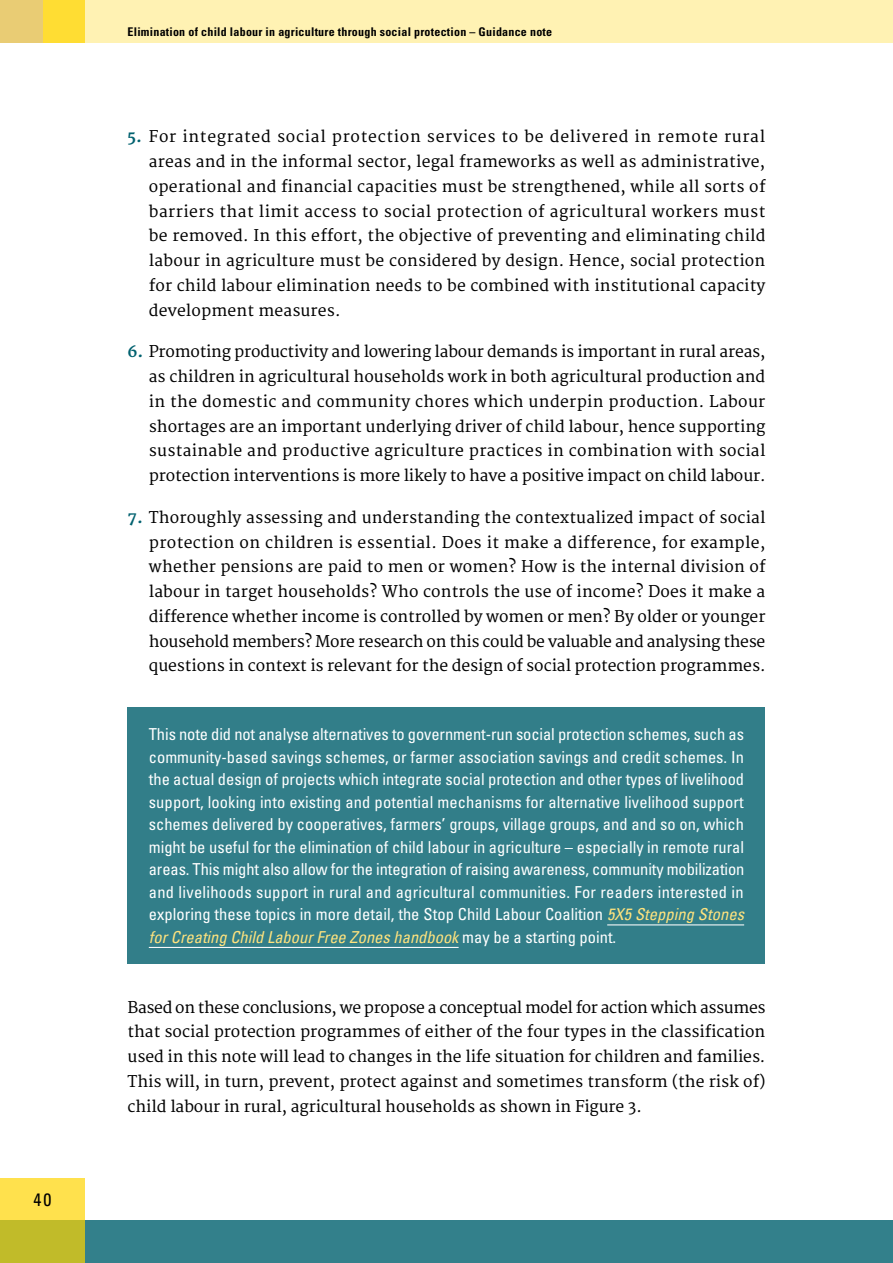
<style>
.page{position:relative;width:893px;height:1263px;background:#fff}
.page>*{position:absolute;margin:0;border:0;box-sizing:border-box;transform-origin:0 0}
.t1{font:condensed 18px "Univers LT Std";color:#000}
.t2{font:condensed 16.5px/22.5px "Univers LT Std";letter-spacing:.005em;color:#fff;text-align:justify}
.t3{font:italic condensed 16.5px "Univers LT";color:#ffe37e}
.t4{font:15.75px/24.8px "Merriweather";letter-spacing:-.005em;color:#000;text-align:justify}
.t5{font:700 condensed 12px "Univers LT Std";letter-spacing:.02em;color:#000}
.s1{font-weight:700;color:#00616f}
.s2{font-family:"Univers LT";font-style:italic;color:#ffe37e}
.s3{font-family:"Univers LT Std";font-style:normal;color:#fff}
</style>
<div class="page">
<div style="left:43px;top:0;width:42px;height:43px;background:#fd3"></div>
<div style="left:0;top:0;width:43px;height:43px;background:#e9cc74"></div>
<div style="left:85px;top:0;width:808px;height:43px;background:#fff2b3"></div>
<div style="left:0;top:1220px;width:893px;height:43px;background:#33808b"></div>
<svg style="left:0;top:1178px;width:85px;height:85px;background:#dfcd3a"></svg>
<div style="left:128px;top:707px;width:637px;height:257px;background:#327e89"></div>
<hr style="left:607px;top:924px;width:137px;height:1px;background:#fff">
<hr style="left:149px;top:947px;width:310px;height:1px;background:#fff">
<p class="t1" style="left:34px;top:1188px;width:19px">40</p>
<p class="t5" style="left:128px;top:24px;width:426px">Elimination of child labour in agriculture through social protection – Guidance note</p>
<p class="t4" style="left:149px;top:125px;width:618px;text-indent:-21px"><span class="s1">5.</span> For integrated social protection services to be delivered in remote rural areas and in the informal sector, legal frameworks as well as administrative, operational and financial capacities must be strengthened, while all sorts of barriers that limit access to social protection of agricultural workers must be removed. In this effort, the objective of preventing and eliminating child labour in agriculture must be considered by design. Hence, social protection for child labour elimination needs to be combined with institutional capacity development measures.</p>
<p class="t4" style="left:149px;top:340px;width:618px;text-indent:-21px"><span class="s1">6.</span> Promoting productivity and lowering labour demands is important in rural areas, as children in agricultural households work in both agricultural production and in the domestic and community chores which underpin production. Labour shortages are an important underlying driver of child labour, hence supporting sustainable and productive agriculture practices in combination with social protection interventions is more likely to have a positive impact on child labour.</p>
<p class="t4" style="left:149px;top:505px;width:618px;text-indent:-21px"><span class="s1">7.</span> Thoroughly assessing and understanding the contextualized impact of social protection on children is essential. Does it make a difference, for example, whether pensions are paid to men or women? How is the internal division of labour in target households? Who controls the use of income? Does it make a difference whether income is controlled by women or men? By older or younger household members? More research on this could be valuable and analysing these questions in context is relevant for the design of social protection programmes.</p>
<p class="t2" style="left:149px;top:723px;width:597px">This note did not analyse alternatives to government-run social protection schemes, such as community-based savings schemes, or farmer association savings and credit schemes. In the actual design of projects which integrate social protection and other types of livelihood support, looking into existing and potential mechanisms for alternative livelihood support schemes delivered by cooperatives, farmers’ groups, village groups, and and so on, which might be useful for the elimination of child labour in agriculture – especially in remote rural areas. This might also allow for the integration of raising awareness, community mobilization and livelihoods support in rural and agricultural communities. For readers interested in exploring these topics in more detail, the Stop Child Labour Coalition <span class="s2">5X5 Stepping Stones</span></p>
<p class="t3" style="left:149px;top:927px;width:469px">for Creating Child Labour Free Zones handbook <span class="s3">may be a starting point.</span></p>
<p class="t4" style="left:128px;top:995px;width:639px">Based on these conclusions, we propose a conceptual model for action which assumes that social protection programmes of either of the four types in the classification used in this note will lead to changes in the life situation for children and families.<br>This will, in turn, prevent, protect against and sometimes transform (the risk of) child labour in rural, agricultural households as shown in Figure 3.</p>
</div>
